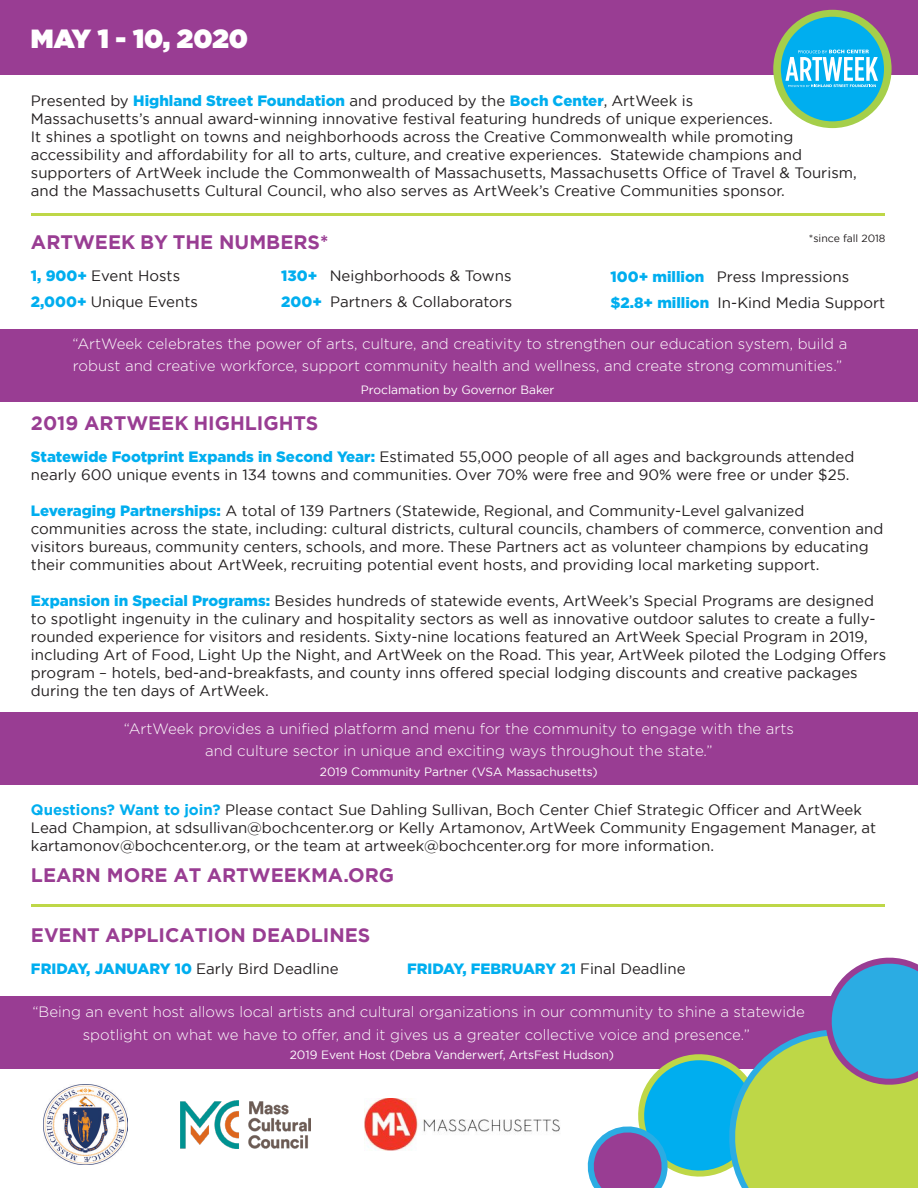
<style>
.page{position:relative;width:918px;height:1188px;background:#fff}
.page>*{position:absolute;margin:0;border:0;box-sizing:border-box;transform-origin:0 0}
.t1{font:900 26.25px "Gotham";color:#fff}
.t2{font:700 19.5px "Gotham";color:#993d93}
.t3{font:15px/18px "Gotham";color:#231f20}
.t4{font:300 15px "Gotham";color:#fff}
.t5{font:900 15px "Gotham";color:#00aeef}
.t6{font:12px "Gotham";color:#fff}
.t7{font:10.5px "Gotham";color:#231f20}
.s1{font-weight:900;color:#00aeef}
.s2{font-weight:700;color:#00aeef}
.s3{font-weight:400;color:#231f20}
</style>
<div class="page">
<div style="left:0;top:713px;width:918px;height:72px;background:#993d93"></div>
<hr style="left:31px;top:214px;width:853px;height:2px;background:#bed747">
<div style="left:0;top:0;width:918px;height:75px;background:#993d93"></div>
<div style="left:773px;top:10px;width:119px;height:118px;background:#a5cf4a;border-radius:50%"></div>
<div style="left:781px;top:17px;width:103px;height:104px;background:#00aeef;border-radius:50%"></div>
<svg style="left:785px;top:50px;width:93px;height:37px"></svg>
<div style="left:0;top:329px;width:918px;height:72px;background:#993d93"></div>
<div style="left:0;top:996px;width:918px;height:72px;background:#993d93"></div>
<img style="left:364px;top:1098px;width:196px;height:53px">
<img style="left:43px;top:1084px;width:84px;height:81px">
<img style="left:181px;top:1101px;width:130px;height:47px">
<hr style="left:31px;top:904px;width:853px;height:2px;background:#bed747">
<svg style="left:578px;top:958px;width:340px;height:230px"></svg>
<p class="t1" style="left:31px;top:20px;width:219px">MAY 1 - 10, 2020</p>
<p class="t3" style="left:31px;top:91px;width:664px">Presented by <span class="s1">Highland Street Foundation</span> and produced by the <span class="s1">Boch Center</span>, ArtWeek is</p>
<p class="t3" style="left:31px;top:109px;width:743px">Massachusetts’s annual award-winning innovative festival featuring hundreds of unique experiences.</p>
<p class="t3" style="left:31px;top:127px;width:827px">It shines a spotlight on towns and neighborhoods across the Creative Commonwealth while promoting accessibility and affordability for all to arts, culture, and creative experiences. Statewide champions and supporters of ArtWeek include the Commonwealth of Massachusetts, Massachusetts Office of Travel &amp; Tourism, and the Massachusetts Cultural Council, who also serves as ArtWeek’s Creative Communities sponsor.</p>
<p class="t2" style="left:31px;top:229px;width:299px">ARTWEEK BY THE NUMBERS*</p>
<p class="t7" style="left:809px;top:232px;width:78px">*since fall 2018</p>
<p class="t3" style="left:31px;top:266px;width:151px"><span class="s1">1, 900+</span> Event Hosts</p>
<p class="t3" style="left:31px;top:292px;width:168px"><span class="s1">2,000+</span> Unique Events</p>
<p class="t3" style="left:281px;top:266px;width:232px"><span class="s1">130+</span> Neighborhoods &amp; Towns</p>
<p class="t3" style="left:281px;top:292px;width:233px"><span class="s1">200+</span> Partners &amp; Collaborators</p>
<p class="t3" style="left:611px;top:268px;width:240px"><span class="s1">100+ million</span> Press Impressions</p>
<p class="t3" style="left:611px;top:293px;width:276px"><span class="s1">$2.8+ million</span> In-Kind Media Support</p>
<p class="t4" style="left:73px;top:334px;width:776px">“ArtWeek celebrates the power of arts, culture, and creativity to strengthen our education system, build a</p>
<p class="t4" style="left:73px;top:356px;width:771px">robust and creative workforce, support community health and wellness, and create strong communities.”</p>
<p class="t6" style="left:361px;top:382px;width:195px">Proclamation by Governor Baker</p>
<p class="t2" style="left:31px;top:410px;width:289px">2019 ARTWEEK HIGHLIGHTS</p>
<p class="t3" style="left:31px;top:447px;width:825px"><span class="s1">Statewide Footprint Expands in Second Year:</span> Estimated 55,000 people of all ages and backgrounds attended nearly 600 unique events in 134 towns and communities. Over 70% were free and 90% were free or under $25.</p>
<p class="t3" style="left:31px;top:501px;width:854px"><span class="s1">Leveraging Partnerships:</span> A total of 139 Partners (Statewide, Regional, and Community-Level galvanized communities across the state, including: cultural districts, cultural councils, chambers of commerce, convention and visitors bureaus, community centers, schools, and more. These Partners act as volunteer champions by educating their communities about ArtWeek, recruiting potential event hosts, and providing local marketing support.</p>
<p class="t3" style="left:31px;top:591px;width:857px"><span class="s1">Expansion in Special Programs:</span> Besides hundreds of statewide events, ArtWeek’s Special Programs are designed to spotlight ingenuity in the culinary and hospitality sectors as well as innovative outdoor salutes to create a fully&shy;rounded experience for visitors and residents. Sixty-nine locations featured an ArtWeek Special Program in 2019, including Art of Food, Light Up the Night, and ArtWeek on the Road. This year, ArtWeek piloted the Lodging Offers program – hotels, bed-and-breakfasts, and county inns offered special lodging discounts and creative packages during the ten days of ArtWeek.</p>
<p class="t4" style="left:124px;top:719px;width:671px">“ArtWeek provides a unified platform and menu for the community to engage with the arts</p>
<p class="t4" style="left:205px;top:742px;width:509px">and culture sector in unique and exciting ways throughout the state.”</p>
<p class="t6" style="left:320px;top:764px;width:279px">2019 Community Partner (VSA Massachusetts)</p>
<p class="t3" style="left:31px;top:801px;width:847px"><span class="s2">Questions? Want to join?</span> Please contact Sue Dahling Sullivan, Boch Center Chief Strategic Officer and ArtWeek<br>Lead Champion, at sdsullivan@bochcenter.org or Kelly Artamonov, ArtWeek Community Engagement Manager, at kartamonov@bochcenter.org, or the team at artweek@bochcenter.org for more information.</p>
<p class="t2" style="left:31px;top:862px;width:365px">LEARN MORE AT ARTWEEKMA.ORG</p>
<p class="t2" style="left:31px;top:922px;width:341px">EVENT APPLICATION DEADLINES</p>
<p class="t3" style="left:31px;top:959px;width:309px"><span class="s1">FRIDAY, JANUARY 10</span> Early Bird Deadline</p>
<p class="t5" style="left:407px;top:958px;width:280px">FRIDAY, FEBRUARY 21 <span class="s3">Final Deadline</span></p>
<p class="t4" style="left:32px;top:1002px;width:774px">“Being an event host allows local artists and cultural organizations in our community to shine a statewide</p>
<p class="t4" style="left:83px;top:1025px;width:669px">spotlight on what we have to offer, and it gives us a greater collective voice and presence.”</p>
<p class="t6" style="left:290px;top:1047px;width:326px">2019 Event Host (Debra Vanderwerf, ArtsFest Hudson)</p>
</div>
